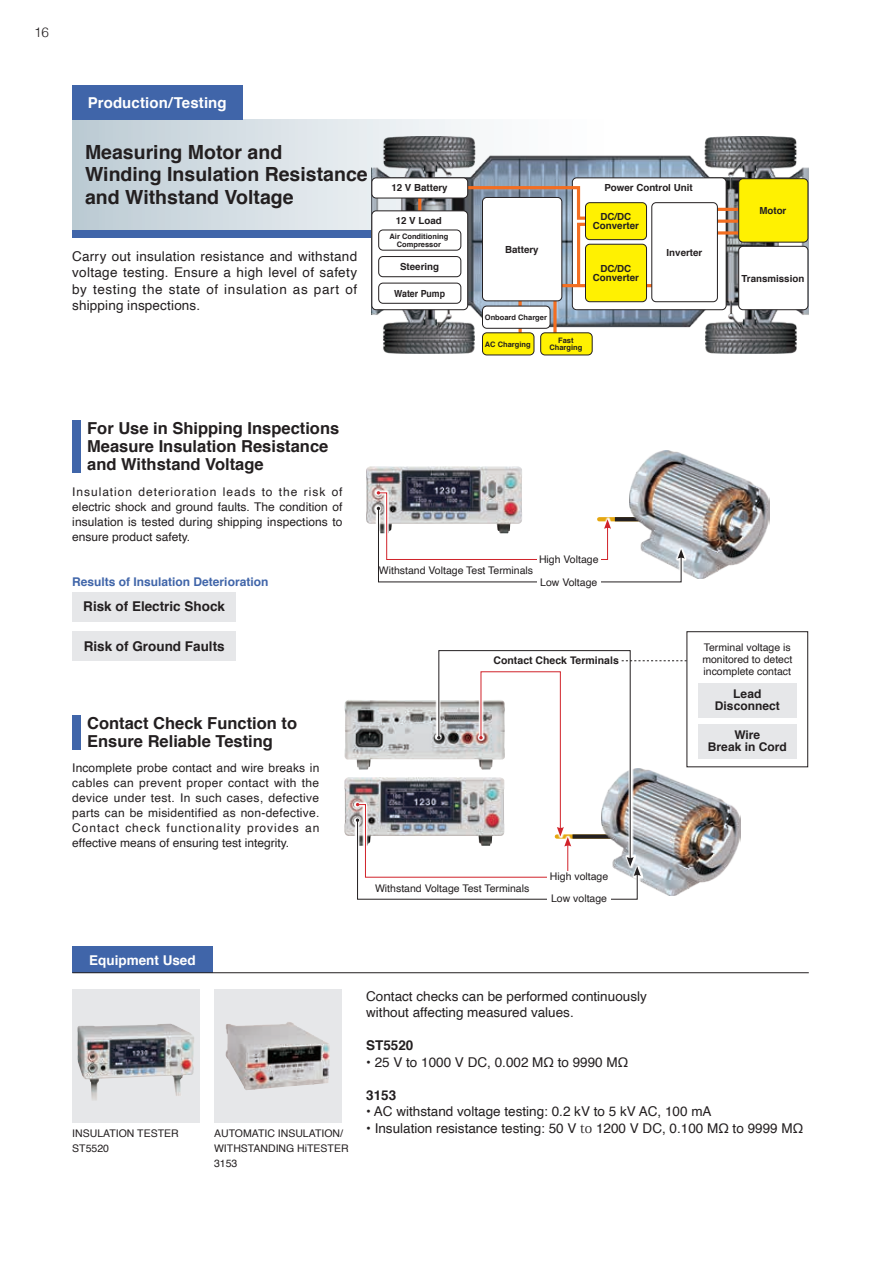
<style>
.page{position:relative;width:893px;height:1263px;background:#fff}
.page>*{position:absolute;margin:0;border:0;box-sizing:border-box;transform-origin:0 0}
.t1{font:700 19.5px/22.5px "Helvetica";color:#231f20}
.t2{font:700 16.5px/18px "Helvetica";color:#231f20}
.t3{font:700 15px "Helvetica";letter-spacing:.005em;color:#fff}
.t4{font:13.5px/16.5px "Helvetica";color:#231f20;text-align:justify}
.t5{font:700 13.5px "Helvetica";color:#231f20}
.t6{font:700 13.5px "Helvetica";color:#fff}
.t7{font:300 13.5px "Helvetica";color:#231f20}
.t8{font:12px/15px "Helvetica";color:#231f20;text-align:justify}
.t9{font:700 12px "Helvetica";color:#4065a9}
.t10{font:700 12px/12px "Helvetica";color:#231f20;text-align:center}
.t11{font:10.5px/15px "Helvetica";color:#231f20}
.t12{font:700 10.5px "Helvetica";color:#231f20}
.t13{font:700 9.75px/9px "Helvetica";color:#231f20;text-align:center}
.t14{font:700 9.75px "Helvetica";color:#231f20;scale:.9 1}
.t15{font:700 7.5px/7.5px "Helvetica";color:#231f20;text-align:center}
.s1{font-family:"Koz Min Pr 6 N"}
</style>
<div class="page">
<img style="left:630px;top:451px;width:139px;height:128px">
<img style="left:687px;top:785px;width:54px;height:105px">
<img style="left:345px;top:777px;width:11px;height:59px">
<img style="left:366px;top:466px;width:156px;height:58px">
<img style="left:345px;top:700px;width:11px;height:60px">
<svg style="left:374px;top:489px;width:148px;height:15px"></svg>
<div style="left:374px;top:504px;width:313px;height:81px;background:linear-gradient(to bottom,#f8f8f8,#fff)"></div>
<svg style="left:377px;top:491px;width:308px;height:92px"></svg>
<div style="left:354px;top:816px;width:289px;height:86px;background:#fff"></div>
<div style="left:72px;top:119px;width:736px;height:119px;background:linear-gradient(to right,#c6d3da,#fff)"></div>
<div style="left:72px;top:230px;width:358px;height:8px;background:#4065a9"></div>
<div style="left:72px;top:989px;width:127px;height:133px;background:#e6e7e9"></div>
<img style="left:77px;top:1024px;width:117px;height:76px">
<div style="left:72px;top:420px;width:9px;height:53px;background:#4065a9"></div>
<div style="left:72px;top:715px;width:9px;height:34px;background:#4065a9"></div>
<div style="left:214px;top:989px;width:127px;height:134px;background:#e6e7e9"></div>
<img style="left:226px;top:1022px;width:104px;height:68px">
<div style="left:72px;top:592px;width:164px;height:29px;background:#e6e7e9"></div>
<div style="left:72px;top:631px;width:164px;height:29px;background:#e6e7e9"></div>
<div style="left:537px;top:553px;width:64px;height:11px;background:#fff"></div>
<div style="left:537px;top:577px;width:64px;height:11px;background:#fff"></div>
<div style="left:687px;top:631px;width:121px;height:136px;border:1px solid #231f20"></div>
<div style="left:698px;top:683px;width:98px;height:34px;background:#e6e7e9"></div>
<div style="left:698px;top:724px;width:98px;height:34px;background:#e6e7e9"></div>
<svg style="left:356px;top:650px;width:331px;height:250px"></svg>
<div style="left:72px;top:85px;width:170px;height:34px;background:#4065a9"></div>
<div style="left:72px;top:946px;width:141px;height:27px;background:#4065a9"></div>
<hr style="left:72px;top:972px;width:737px;height:1px;background:#231f20">
<img style="left:371px;top:136px;width:437px;height:218px">
<div style="left:572px;top:178px;width:154px;height:132px;background:#fff;border-radius:4px"></div>
<div style="left:572px;top:177px;width:155px;height:133px;border:1px solid #231f20;border-radius:4px"></div>
<hr style="left:712px;top:208px;width:61px;height:3px;background:#f36e21">
<hr style="left:712px;top:220px;width:61px;height:3px;background:#f36e21">
<svg style="left:718px;top:231px;width:20px;height:4px"></svg>
<hr style="left:549px;top:284px;width:112px;height:3px;background:#f36e21">
<svg style="left:518px;top:301px;width:4px;height:31px"></svg>
<svg style="left:553px;top:301px;width:4px;height:31px"></svg>
<div style="left:482px;top:306px;width:68px;height:22px;background:#fff;border-radius:4px"></div>
<div style="left:482px;top:306px;width:68px;height:23px;border:1px solid #231f20;border-radius:4px"></div>
<div style="left:482px;top:197px;width:80px;height:104px;background:#fff;border-radius:4px"></div>
<div style="left:482px;top:197px;width:80px;height:104px;border:1px solid #231f20;border-radius:4px"></div>
<div style="left:739px;top:246px;width:69px;height:64px;background:#fff;border-radius:4px"></div>
<div style="left:738px;top:246px;width:70px;height:64px;border:1px solid #231f20;border-radius:4px"></div>
<div style="left:739px;top:179px;width:69px;height:63px;background:#fff101;border-radius:4px"></div>
<div style="left:738px;top:178px;width:70px;height:65px;border:1px solid #231f20;border-radius:4px"></div>
<div style="left:482px;top:333px;width:52px;height:22px;background:#fff101;border-radius:4px"></div>
<div style="left:482px;top:332px;width:52px;height:23px;border:1px solid #231f20;border-radius:4px"></div>
<div style="left:541px;top:333px;width:51px;height:22px;background:#fff101;border-radius:4px"></div>
<div style="left:540px;top:332px;width:53px;height:23px;border:1px solid #231f20;border-radius:4px"></div>
<svg style="left:451px;top:184px;width:139px;height:105px"></svg>
<hr style="left:418px;top:192px;width:3px;height:21px;background:#f36e21">
<div style="left:372px;top:211px;width:96px;height:99px;background:#fff;border-radius:4px"></div>
<div style="left:371px;top:210px;width:97px;height:100px;border:1px solid #231f20;border-radius:4px"></div>
<div style="left:378px;top:230px;width:83px;height:21px;border:1px solid #231f20;border-radius:4px"></div>
<div style="left:378px;top:256px;width:83px;height:21px;border:1px solid #231f20;border-radius:4px"></div>
<div style="left:378px;top:283px;width:83px;height:21px;border:1px solid #231f20;border-radius:4px"></div>
<div style="left:372px;top:178px;width:96px;height:20px;background:#fff;border-radius:4px"></div>
<div style="left:371px;top:177px;width:97px;height:21px;border:1px solid #231f20;border-radius:4px"></div>
<div style="left:585px;top:244px;width:61px;height:58px;background:#fff101;border-radius:4px"></div>
<div style="left:585px;top:244px;width:62px;height:58px;border:1px solid #231f20;border-radius:4px"></div>
<div style="left:652px;top:203px;width:65px;height:99px;background:#fff;border-radius:4px"></div>
<div style="left:651px;top:202px;width:67px;height:100px;border:1px solid #231f20;border-radius:4px"></div>
<div style="left:585px;top:203px;width:61px;height:37px;background:#fff101;border-radius:4px"></div>
<div style="left:585px;top:202px;width:62px;height:38px;border:1px solid #231f20;border-radius:4px"></div>
<p class="t7" style="left:34px;top:21px;width:17px">16</p>
<p class="t3" style="left:88px;top:90px;width:140px">Production/Testing</p>
<h1 class="t1" style="left:85px;top:141px;width:284px">Measuring Motor and<br>Winding Insulation Resistance and Withstand Voltage</h1>
<p class="t4" style="left:72px;top:248px;width:286px">Carry out insulation resistance and withstand voltage testing. Ensure a high level of safety by testing the state of insulation as part of shipping inspections.</p>
<p class="t13" style="left:391px;top:184px;width:58px">12 V Battery</p>
<p class="t13" style="left:396px;top:216px;width:48px">12 V Load</p>
<p class="t15" style="left:389px;top:233px;width:60px">Air Conditioning<br>Compressor</p>
<p class="t13" style="left:400px;top:262px;width:41px">Steering</p>
<p class="t14" style="left:394px;top:285px;width:58px">Water Pump</p>
<p class="t13" style="left:505px;top:245px;width:35px">Battery</p>
<p class="t13" style="left:604px;top:183px;width:90px">Power Control Unit</p>
<p class="t13" style="left:593px;top:212px;width:48px">DC/DC<br>Converter</p>
<p class="t13" style="left:593px;top:264px;width:48px">DC/DC<br>Converter</p>
<p class="t13" style="left:667px;top:248px;width:37px">Inverter</p>
<p class="t15" style="left:485px;top:314px;width:64px">Onboard Charger</p>
<p class="t15" style="left:485px;top:340px;width:47px">AC Charging</p>
<p class="t15" style="left:549px;top:337px;width:34px">Fast<br>Charging</p>
<p class="t13" style="left:759px;top:206px;width:29px">Motor</p>
<p class="t13" style="left:741px;top:274px;width:64px">Transmission</p>
<h2 class="t2" style="left:87px;top:420px;width:254px">For Use in Shipping Inspections<br>Measure Insulation Resistance and Withstand Voltage</h2>
<p class="t8" style="left:72px;top:485px;width:272px">Insulation deterioration leads to the risk of electric shock and ground faults. The condition of insulation is tested during shipping inspections to ensure product safety.</p>
<p class="t9" style="left:72px;top:572px;width:198px">Results of Insulation Deterioration</p>
<p class="t5" style="left:83px;top:596px;width:143px">Risk of Electric Shock</p>
<p class="t5" style="left:84px;top:635px;width:143px">Risk of Ground Faults</p>
<h2 class="t2" style="left:87px;top:714px;width:211px">Contact Check Function to<br>Ensure Reliable Testing</h2>
<p class="t8" style="left:72px;top:761px;width:249px">Incomplete probe contact and wire breaks in cables can prevent proper contact with the device under test. In such cases, defective parts can be misidentified as non-defective.<br>Contact check functionality provides an effective means of ensuring test integrity.</p>
<p class="t11" style="left:539px;top:552px;width:61px">High Voltage</p>
<p class="t11" style="left:540px;top:575px;width:59px">Low Voltage</p>
<p class="t11" style="left:379px;top:563px;width:156px">Withstand Voltage Test Terminals</p>
<p class="t12" style="left:494px;top:651px;width:127px">Contact Check Terminals</p>
<p class="t11" style="left:375px;top:881px;width:156px">Withstand Voltage Test Terminals</p>
<p class="t11" style="left:550px;top:865px;width:60px;line-height:22.4px">High voltage<br>Low voltage</p>
<p class="t11" style="left:702px;top:642px;width:91px;line-height:12px">Terminal voltage is monitored to detect incomplete contact</p>
<p class="t10" style="left:715px;top:688px;width:66px">Lead<br>Disconnect</p>
<p class="t10" style="left:708px;top:729px;width:80px">Wire<br>Break in Cord</p>
<p class="t6" style="left:89px;top:949px;width:108px">Equipment Used</p>
<p class="t11" style="left:72px;top:1126px;width:108px">INSULATION TESTER<br>ST5520</p>
<p class="t11" style="left:214px;top:1126px;width:136px">AUTOMATIC INSULATION/<br>WITHSTANDING HiTESTER<br>3153</p>
<p class="t4" style="left:366px;top:988px;width:282px">Contact checks can be performed continuously without affecting measured values.</p>
<p class="t5" style="left:366px;top:1034px;width:49px">ST5520</p>
<p class="t4" style="left:366px;top:1054px;width:264px">• 25 V to 1000 V DC, 0.002 MΩ to 9990 MΩ</p>
<p class="t5" style="left:366px;top:1084px;width:32px">3153</p>
<p class="t4" style="left:366px;top:1103px;width:347px">• AC withstand voltage testing: 0.2 kV to 5 kV AC, 100 mA</p>
<p class="t4" style="left:366px;top:1120px;width:438px">• Insulation resistance testing: 50 V <span class="s1">to</span> 1200 V DC, 0.100 MΩ to 9999 MΩ</p>
</div>
